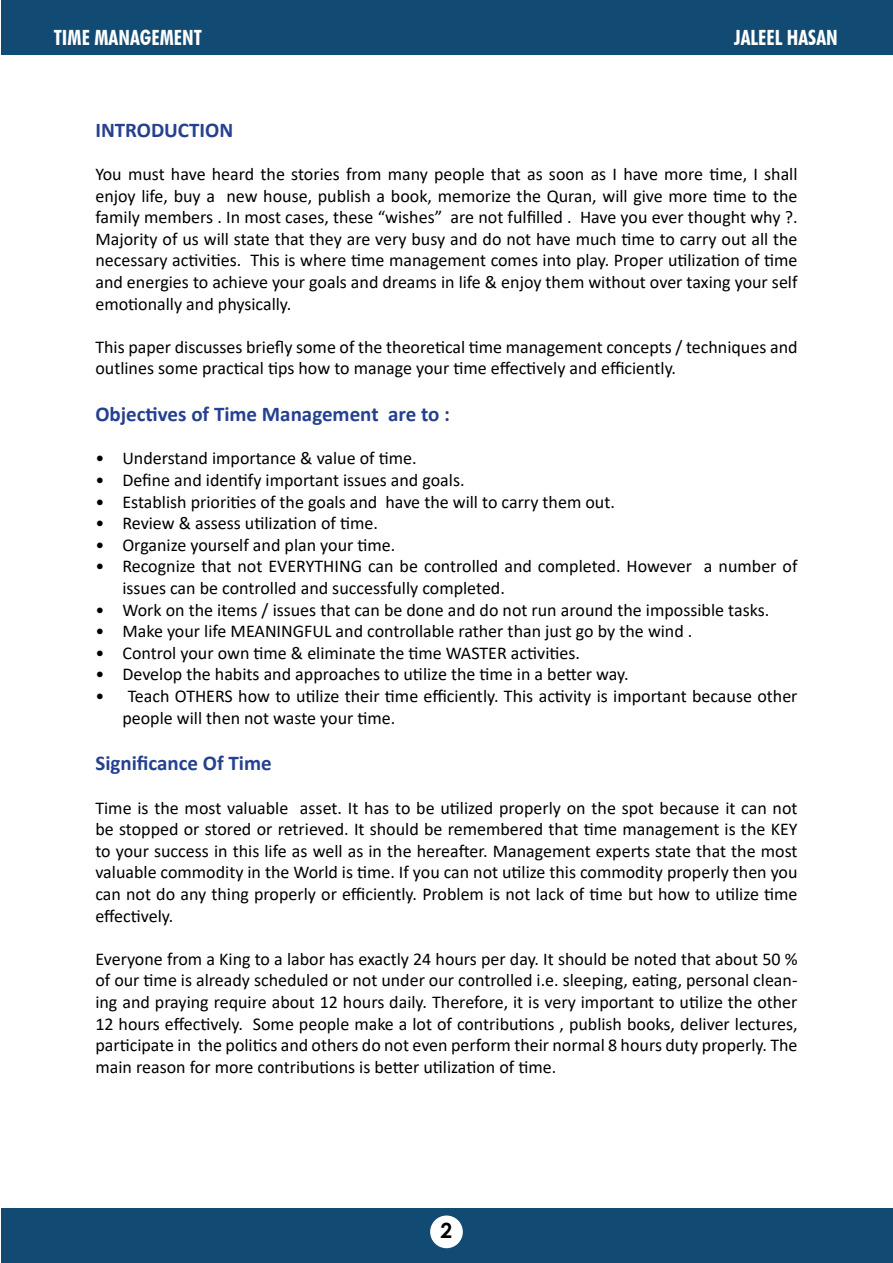
<style>
.page{position:relative;width:893px;height:1263px;background:#fff}
.page>*{position:absolute;margin:0;border:0;box-sizing:border-box;transform-origin:0 0}
.t1{font:700 21px "Calibri";color:#25408f}
.t2{font:700 condensed 21px "Futura BT";color:#fff}
.t3{font:700 21px "Century Gothic";color:#000}
.t4{font:18px/21.6px "Calibri";color:#000;text-align:justify}
</style>
<div class="page">
<div style="left:1px;top:1209px;width:891px;height:54px;background:#114b73"></div>
<div style="left:1px;top:0;width:891px;height:54px;background:#114b73"></div>
<div style="left:430px;top:1215px;width:33px;height:33px;background:#fff;border-radius:50%"></div>
<p class="t2" style="left:54px;top:25px;width:150px">TIME MANAGEMENT</p>
<p class="t2" style="left:734px;top:25px;width:105px">JALEEL HASAN</p>
<p class="t1" style="left:95px;top:115px;width:139px">INTRODUCTION</p>
<p class="t4" style="left:95px;top:163px;width:704px">You must have heard the stories from many people that as soon as I have more time, I shall enjoy life, buy a new house, publish a book, memorize the Quran, will give more time to the family members . In most cases, these “wishes” are not fulfilled . Have you ever thought why ?.<br>Majority of us will state that they are very busy and do not have much time to carry out all the necessary activities. This is where time management comes into play. Proper utilization of time and energies to achieve your goals and dreams in life &amp; enjoy them without over taxing your self emotionally and physically.</p>
<p class="t4" style="left:95px;top:335px;width:704px">This paper discusses briefly some of the theoretical time management concepts / techniques and outlines some practical tips how to manage your time effectively and efficiently.</p>
<p class="t1" style="left:95px;top:399px;width:356px">Objectives of Time Management are to :</p>
<p class="t4" style="left:95px;top:447px;width:323px">• Understand importance &amp; value of time.</p>
<p class="t4" style="left:95px;top:469px;width:371px">• Define and identify important issues and goals.</p>
<p class="t4" style="left:95px;top:490px;width:521px">• Establish priorities of the goals and have the will to carry them out.</p>
<p class="t4" style="left:95px;top:512px;width:284px">• Review &amp; assess utilization of time.</p>
<p class="t4" style="left:95px;top:533px;width:302px">• Organize yourself and plan your time.</p>
<p class="t4" style="left:122px;top:555px;width:677px;text-indent:-27px">• Recognize that not EVERYTHING can be controlled and completed. However a number of issues can be controlled and successfully completed.</p>
<p class="t4" style="left:95px;top:598px;width:675px">• Work on the items / issues that can be done and do not run around the impossible tasks.</p>
<p class="t4" style="left:95px;top:620px;width:599px">• Make your life MEANINGFUL and controllable rather than just go by the wind .</p>
<p class="t4" style="left:95px;top:641px;width:486px">• Control your own time &amp; eliminate the time WASTER activities.</p>
<p class="t4" style="left:95px;top:663px;width:535px">• Develop the habits and approaches to utilize the time in a better way.</p>
<p class="t4" style="left:122px;top:685px;width:677px;text-indent:-27px">• Teach OTHERS how to utilize their time efficiently. This activity is important because other people will then not waste your time.</p>
<p class="t1" style="left:95px;top:748px;width:178px">Significance Of Time</p>
<p class="t4" style="left:95px;top:796px;width:704px">Time is the most valuable asset. It has to be utilized properly on the spot because it can not be stopped or stored or retrieved. It should be remembered that time management is the KEY to your success in this life as well as in the hereafter. Management experts state that the most valuable commodity in the World is time. If you can not utilize this commodity properly then you can not do any thing properly or efficiently. Problem is not lack of time but how to utilize time effectively.</p>
<p class="t4" style="left:95px;top:947px;width:704px">Everyone from a King to a labor has exactly 24 hours per day. It should be noted that about 50 % of our time is already scheduled or not under our controlled i.e. sleeping, eating, personal clean&shy;ing and praying require about 12 hours daily. Therefore, it is very important to utilize the other 12 hours effectively. Some people make a lot of contributions , publish books, deliver lectures, participate in the politics and others do not even perform their normal 8 hours duty properly. The main reason for more contributions is better utilization of time.</p>
<p class="t3" style="left:441px;top:1215px;width:13px">2</p>
</div>
